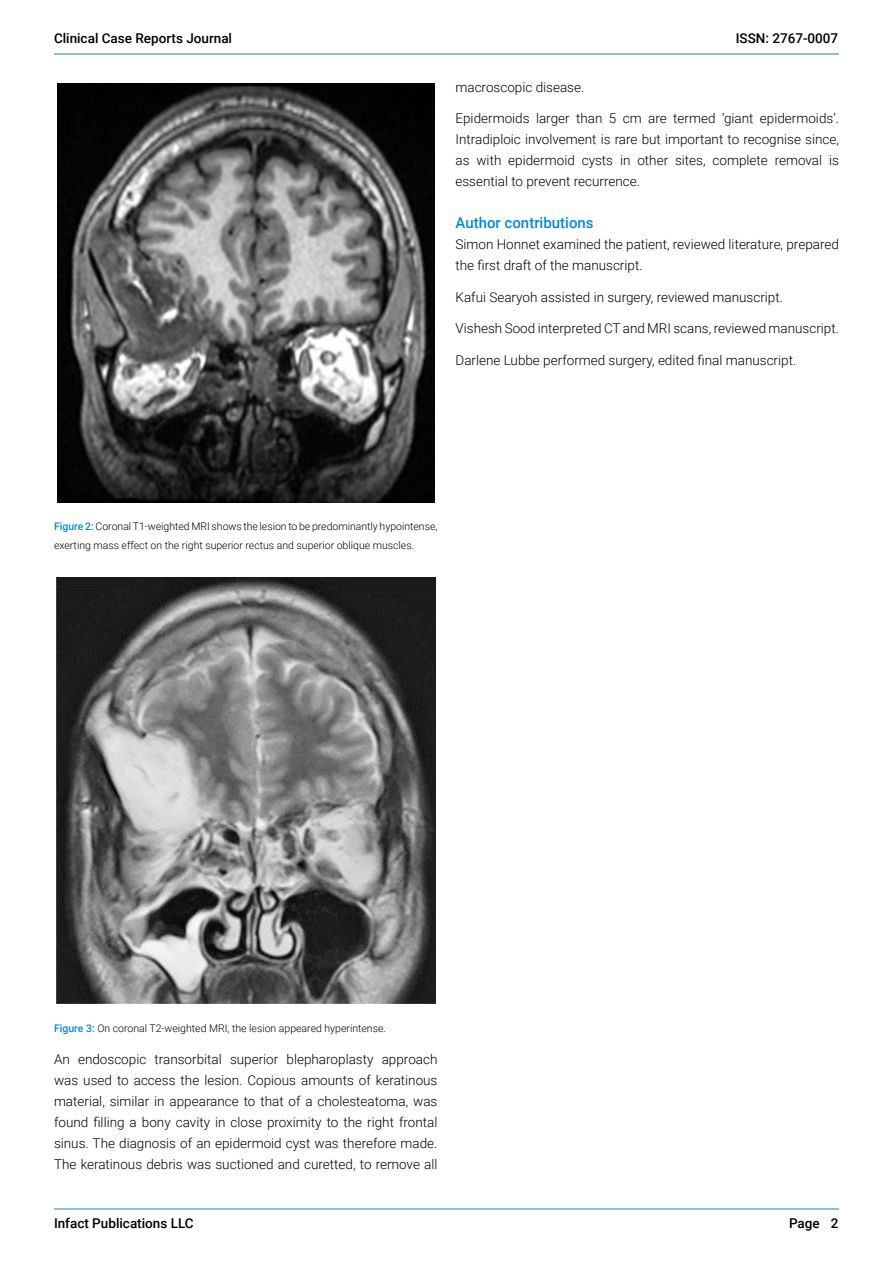
<style>
.page{position:relative;width:893px;height:1263px;background:#fff}
.page>*{position:absolute;margin:0;border:0;box-sizing:border-box;transform-origin:0 0}
.t1{font:500 15px "Roboto";color:#0688de}
.t2{font:300 13.5px/21px "Roboto";color:#000;text-align:justify}
.t3{font:500 13.5px "Roboto";color:#000}
.t4{font:300 10.5px/19.5px "Roboto";color:#000}
.s1{font-weight:500;color:#0688de}
</style>
<div class="page">
<hr style="left:54px;top:1208px;width:785px;height:1px;background:#267dc2">
<hr style="left:54px;top:54px;width:785px;height:1px;background:#267dc2">
<img style="left:56px;top:577px;width:379px;height:427px">
<img style="left:57px;top:83px;width:377px;height:419px">
<p class="t3" style="left:54px;top:29px;width:180px">Clinical Case Reports Journal</p>
<p class="t3" style="left:736px;top:29px;width:104px">ISSN: 2767-0007</p>
<p class="t2" style="left:455px;top:76px;width:130px">macroscopic disease.</p>
<p class="t2" style="left:455px;top:107px;width:385px">Epidermoids larger than 5 cm are termed ‘giant epidermoids’.<br>Intradiploic involvement is rare but important to recognise since, as with epidermoid cysts in other sites, complete removal is essential to prevent recurrence.</p>
<p class="t1" style="left:455px;top:212px;width:140px">Author contributions</p>
<p class="t2" style="left:455px;top:233px;width:385px">Simon Honnet examined the patient, reviewed literature, prepared the first draft of the manuscript.</p>
<p class="t2" style="left:455px;top:286px;width:329px">Kafui Searyoh assisted in surgery, reviewed manuscript.</p>
<p class="t2" style="left:455px;top:317px;width:385px">Vishesh Sood interpreted CT and MRI scans, reviewed manuscript.</p>
<p class="t2" style="left:455px;top:349px;width:342px">Darlene Lubbe performed surgery, edited final manuscript.</p>
<p class="t4" style="left:54px;top:516px;width:385px"><span class="s1">Figure 2:</span> Coronal T1-weighted MRI shows the lesion to be predominantly hypointense, exerting mass effect on the right superior rectus and superior oblique muscles.</p>
<p class="t4" style="left:54px;top:1018px;width:333px"><span class="s1">Figure 3:</span> On coronal T2-weighted MRI, the lesion appeared hyperintense.</p>
<p class="t2" style="left:54px;top:1048px;width:385px">An endoscopic transorbital superior blepharoplasty approach was used to access the lesion. Copious amounts of keratinous material, similar in appearance to that of a cholesteatoma, was found filling a bony cavity in close proximity to the right frontal sinus. The diagnosis of an epidermoid cyst was therefore made.<br>The keratinous debris was suctioned and curetted, to remove all</p>
<p class="t3" style="left:54px;top:1213px;width:141px">Infact Publications LLC</p>
<p class="t3" style="left:789px;top:1213px;width:51px">Page 2</p>
</div>
